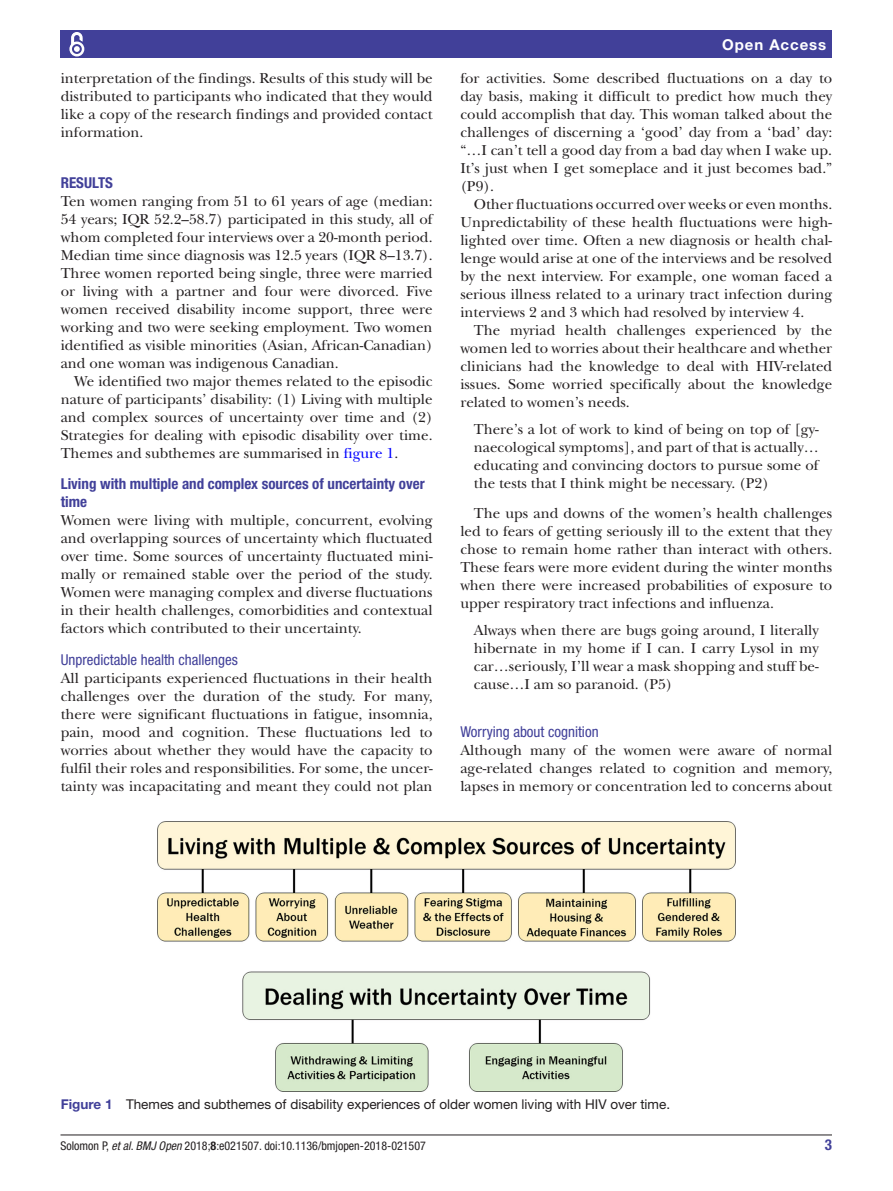
<style>
.page{position:relative;width:893px;height:1191px;background:#fff}
.page>*{position:absolute;margin:0;border:0;box-sizing:border-box;transform-origin:0 0}
.t1{font:15px/18px "New Baskerville";color:#231f20;text-align:justify}
.t2{font:700 condensed 15px/18px "Helvetica Neue LT Std";color:#414099}
.t3{font:condensed 15px "Helvetica Neue LT Std";color:#414099}
.t4{font:700 15px "Helvetica Neue LT Std";letter-spacing:.065em;color:#fff}
.t5{font:13.5px "Helvetica Neue LT Std";color:#231f20}
.t6{font:condensed 12px "Helvetica Neue LT Std";color:#231f20}
.s1{color:#00f}
.s2{font-weight:700;color:#414099}
.s3{font-style:italic}
.s4{font-weight:700}
</style>
<div class="page">
<hr style="left:61px;top:1134px;width:771px;height:1px;background:#231f20">
<div style="left:61px;top:31px;width:771px;height:27px;background:#414099"></div>
<svg style="left:69px;top:32px;width:16px;height:25px"></svg>
<img style="left:157px;top:822px;width:579px;height:269px">
<p class="t1" style="left:61px;top:69px;width:373px">interpretation of the findings. Results of this study will be distributed to participants who indicated that they would like a copy of the research findings and provided contact information.</p>
<p class="t2" style="left:61px;top:173px;width:54px">Results</p>
<p class="t1" style="left:61px;top:192px;width:373px">Ten women ranging from 51 to 61 years of age (median:<br>54 years; IQR 52.2–58.7) participated in this study, all of whom completed four interviews over a 20-month period.<br>Median time since diagnosis was 12.5 years (IQR 8–13.7).<br>Three women reported being single, three were married or living with a partner and four were divorced. Five women received disability income support, three were working and two were seeking employment. Two women identified as visible minorities (Asian, African-Canadian) and one woman was indigenous Canadian.</p>
<p class="t1" style="left:61px;top:372px;width:373px;text-indent:14px">We identified two major themes related to the episodic nature of participants’ disability: (1) Living with multiple and complex sources of uncertainty over time and (2)<br>Strategies for dealing with episodic disability over time.<br>Themes and subthemes are summarised in <span class="s1">figure 1</span>.</p>
<p class="t2" style="left:61px;top:475px;width:366px">Living with multiple and complex sources of uncertainty over time</p>
<p class="t1" style="left:61px;top:511px;width:373px">Women were living with multiple, concurrent, evolving and overlapping sources of uncertainty which fluctuated over time. Some sources of uncertainty fluctuated mini&shy;mally or remained stable over the period of the study.<br>Women were managing complex and diverse fluctuations in their health challenges, comorbidities and contextual factors which contributed to their uncertainty.</p>
<p class="t3" style="left:61px;top:651px;width:179px">Unpredictable health challenges</p>
<p class="t1" style="left:61px;top:669px;width:373px">All participants experienced fluctuations in their health challenges over the duration of the study. For many, there were significant fluctuations in fatigue, insomnia, pain, mood and cognition. These fluctuations led to worries about whether they would have the capacity to fulfil their roles and responsibilities. For some, the uncer&shy;tainty was incapacitating and meant they could not plan</p>
<p class="t4" style="left:722px;top:35px;width:106px">Open Access</p>
<p class="t1" style="left:460px;top:69px;width:373px">for activities. Some described fluctuations on a day to day basis, making it difficult to predict how much they could accomplish that day. This woman talked about the challenges of discerning a ‘good’ day from a ‘bad’ day: “…I can’t tell a good day from a bad day when I wake up.<br>It’s just when I get someplace and it just becomes bad.” (P9).</p>
<p class="t1" style="left:460px;top:195px;width:373px;text-indent:13px">Other fluctuations occurred over weeks or even months.<br>Unpredictability of these health fluctuations were high&shy;lighted over time. Often a new diagnosis or health chal&shy;lenge would arise at one of the interviews and be resolved by the next interview. For example, one woman faced a serious illness related to a urinary tract infection during interviews 2 and 3 which had resolved by interview 4.</p>
<p class="t1" style="left:460px;top:321px;width:373px;text-indent:13px">The myriad health challenges experienced by the women led to worries about their healthcare and whether clinicians had the knowledge to deal with HIV-related issues. Some worried specifically about the knowledge related to women’s needs.</p>
<p class="t1" style="left:474px;top:420px;width:346px">There’s a lot of work to kind of being on top of [gy&shy;naecological symptoms], and part of that is actually… educating and convincing doctors to pursue some of the tests that I think might be necessary. (P2)</p>
<p class="t1" style="left:460px;top:504px;width:373px;text-indent:13px">The ups and downs of the women’s health challenges led to fears of getting seriously ill to the extent that they chose to remain home rather than interact with others.<br>These fears were more evident during the winter months when there were increased probabilities of exposure to upper respiratory tract infections and influenza.</p>
<p class="t1" style="left:474px;top:621px;width:346px">Always when there are bugs going around, I literally hibernate in my home if I can. I carry Lysol in my car…seriously, I’ll wear a mask shopping and stuff be&shy;cause…I am so paranoid. (P5)</p>
<p class="t3" style="left:460px;top:723px;width:140px">Worrying about cognition</p>
<p class="t1" style="left:460px;top:741px;width:373px">Although many of the women were aware of normal age-related changes related to cognition and memory, lapses in memory or concentration led to concerns about</p>
<p class="t5" style="left:61px;top:1096px;width:611px"><span class="s2">Figure 1</span> Themes and subthemes of disability experiences of older women living with HIV over time.</p>
<p class="t6" style="left:61px;top:1138px;width:367px">Solomon P, <span class="s3">et al</span>. <span class="s3">BMJ Open</span> 2018;<span class="s4">8</span>:e021507. doi:10.1136/bmjopen-2018-021507</p>
<p class="t2" style="left:825px;top:1135px;width:9px">3</p>
</div>
